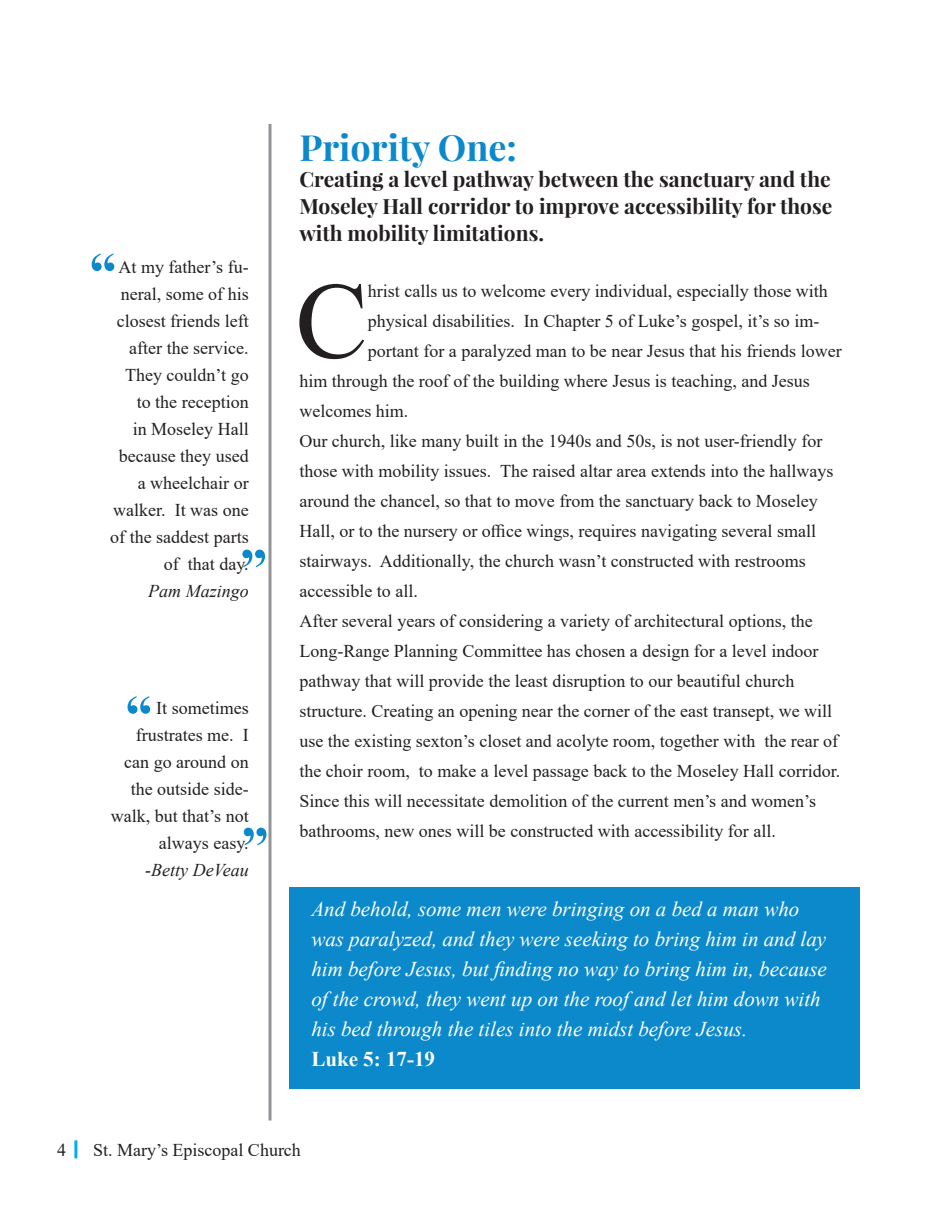
<style>
.page{position:relative;width:945px;height:1215px;background:#fff}
.page>*{position:absolute;margin:0;border:0;box-sizing:border-box;transform-origin:0 0}
.t1{font:108.6px "Times New Roman";color:#231f20}
.t2{font:700 54px "Times New Roman";color:#0c89cb}
.t3{font:700 36px "Playfair Display";color:#0c89cb}
.t4{font:italic 21px/30px "Times New Roman";color:#fff}
.t5{font:700 21px/27px "Playfair Display";color:#231f20;text-align:justify}
.t6{font:700 21px "Times New Roman";color:#fff}
.t7{font:18px/27px "Times New Roman";color:#231f20}
.t8{font:italic 18px "Times New Roman";color:#231f20}
</style>
<div class="page">
<div style="left:289px;top:887px;width:571px;height:201px;background:#0c89cb"></div>
<hr style="left:74px;top:1140px;width:3px;height:18px;background:#00aeef">
<svg style="left:268px;top:124px;width:4px;height:996px;background:#adafb1"></svg>
<p class="t2" style="left:90px;top:233px;width:28px">“</p>
<p class="t7" style="left:110px;top:253px;width:140px;text-align:right">At my father’s fu&shy;neral, some of his closest friends left after the service.<br>They couldn’t go to the reception<br>in Moseley Hall because they used a wheelchair or walker. It was one of the saddest parts of that day.</p>
<p class="t8" style="left:148px;top:578px;width:102px">Pam Mazingo</p>
<p class="t2" style="left:240px;top:529px;width:28px">”</p>
<p class="t2" style="left:125px;top:676px;width:28px">“</p>
<p class="t7" style="left:156px;top:694px;width:94px">It sometimes</p>
<p class="t7" style="left:111px;top:721px;width:139px;text-align:right">frustrates me. I can go around on the outside side&shy;walk, but that’s not always easy.</p>
<p class="t8" style="left:145px;top:858px;width:105px">-Betty DeVeau</p>
<p class="t2" style="left:242px;top:807px;width:28px">”</p>
<p class="t3" style="left:299px;top:125px;width:219px">Priority One:</p>
<p class="t5" style="left:299px;top:165px;width:534px">Creating a level pathway between the sanctuary and the Moseley Hall corridor to improve accessibility for those with mobility limitations.</p>
<p class="t1" style="left:295px;top:245px;width:74px">C</p>
<p class="t7" style="left:368px;top:277px;width:461px">hrist calls us to welcome every individual, especially those with</p>
<p class="t7" style="left:368px;top:307px;width:453px">physical disabilities. In Chapter 5 of Luke’s gospel, it’s so im-</p>
<p class="t7" style="left:368px;top:337px;width:475px">portant for a paralyzed man to be near Jesus that his friends lower</p>
<p class="t7" style="left:299px;top:367px;width:512px">him through the roof of the building where Jesus is teaching, and Jesus</p>
<p class="t7" style="left:299px;top:397px;width:110px">welcomes him.</p>
<p class="t7" style="left:299px;top:426px;width:536px;line-height:30px">Our church, like many built in the 1940s and 50s, is not user-friendly for those with mobility issues. The raised altar area extends into the hallways around the chancel, so that to move from the sanctuary back to Moseley Hall, or to the nursery or office wings, requires navigating several small stairways. Additionally, the church wasn’t constructed with restrooms accessible to all.</p>
<p class="t7" style="left:299px;top:606px;width:542px;line-height:30px">After several years of considering a variety of architectural options, the Long-Range Planning Committee has chosen a design for a level indoor pathway that will provide the least disruption to our beautiful church structure. Creating an opening near the corner of the east transept, we will use the existing sexton’s closet and acolyte room, together with the rear of the choir room, to make a level passage back to the Moseley Hall corridor.<br>Since this will necessitate demolition of the current men’s and women’s bathrooms, new ones will be constructed with accessibility for all.</p>
<p class="t4" style="left:311px;top:893px;width:517px">And behold, some men were bringing on a bed a man who was paralyzed, and they were seeking to bring him in and lay him before Jesus, but finding no way to bring him in, because of the crowd, they went up on the roof and let him down with his bed through the tiles into the midst before Jesus.</p>
<p class="t6" style="left:311px;top:1044px;width:125px">Luke 5: 17-19</p>
<p class="t7" style="left:57px;top:1136px;width:10px">4</p>
<p class="t7" style="left:93px;top:1136px;width:209px">St. Mary’s Episcopal Church</p>
</div>
